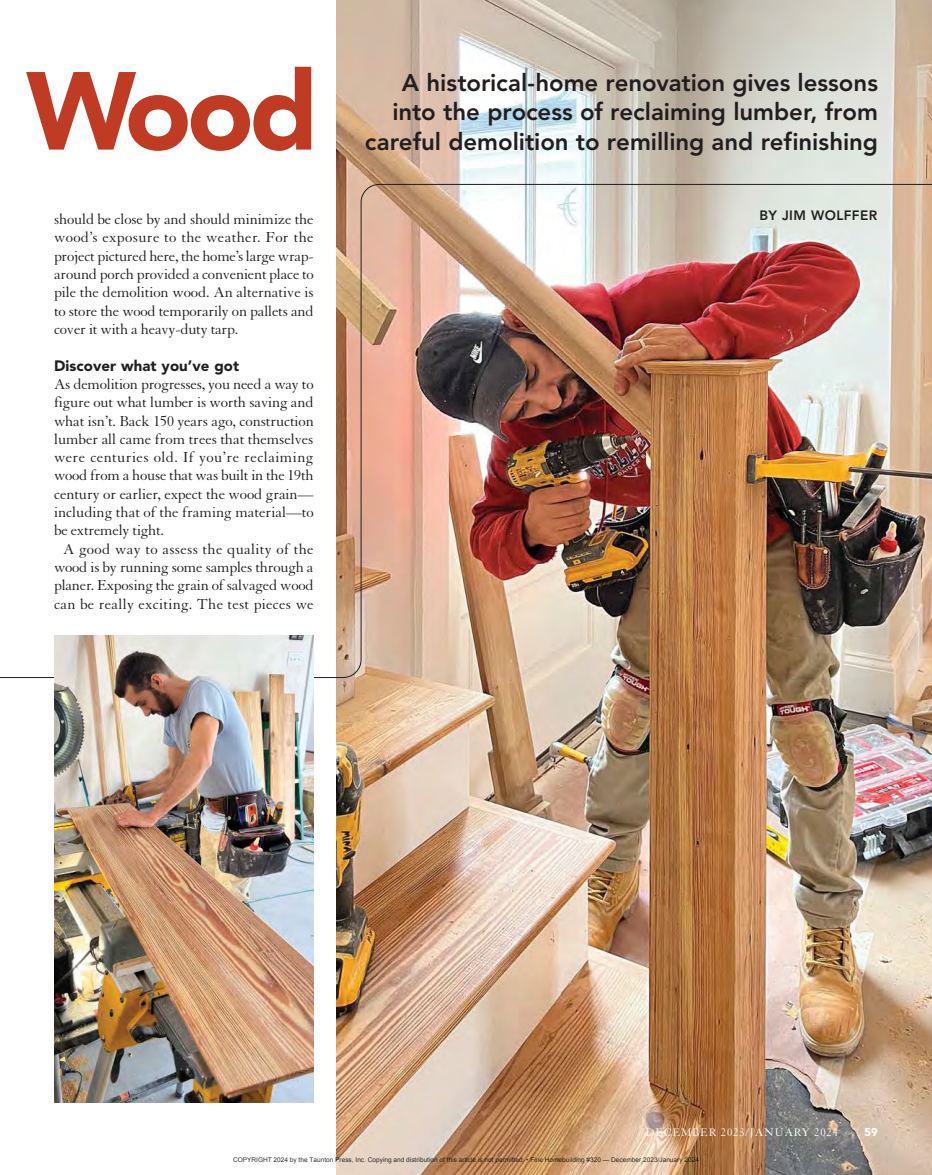
<style>
.page{position:relative;width:932px;height:1175px;background:#fff}
.page>*{position:absolute;margin:0;border:0;box-sizing:border-box;transform-origin:0 0}
.t1{font:900 109.5px "Avenir LT Std";color:#c03b24}
.t2{font:800 24px/29.1px "Avenir LT Std";letter-spacing:-.005em;color:#221e1f;text-align:right}
.t3{font:15.75px/18.3px "Granjon LT Std";letter-spacing:-.01em;color:#221e1f;text-align:justify}
.t4{font:15.75px "Granjon LT Std";letter-spacing:.025em;color:#221e1f}
.t5{font:15.75px "Granjon LT Std";letter-spacing:.015em;color:#221e1f}
.t6{font:15.75px "Granjon LT Std";letter-spacing:.02em;color:#221e1f}
.t7{font:900 15px "Avenir LT Std";letter-spacing:.005em;color:#221e1f}
.t8{font:800 13.5px "Avenir LT Std";letter-spacing:.03em;color:#221e1f}
.t9{font:12px "Granjon LT Std";letter-spacing:.07em;color:#fff}
.t10{font:900 11.25px "Avenir LT Std";color:#fff}
.t11{font:6.45px "Arial";color:rgb(0 0 0/.8)}
</style>
<div class="page">
<img style="left:336px;top:0;width:596px;height:1174px">
<img style="left:1px;top:184px;width:931px;height:494px">
<img style="left:54px;top:635px;width:260px;height:467px">
<p class="t1" style="left:26px;top:45px;width:294px">Wood</p>
<p class="t2" style="left:365px;top:69px;width:514px">A historical-home renovation gives lessons into the process of reclaiming lumber, from careful demolition to remilling and refinishing</p>
<p class="t3" style="left:54px;top:210px;width:261px">should be close by and should minimize the wood’s exposure to the weather. For the project pictured here, the home’s large wrap&shy;around porch provided a convenient place to pile the demolition wood. An alternative is to store the wood temporarily on pallets and cover it with a heavy-duty tarp.</p>
<p class="t7" style="left:54px;top:356px;width:187px">Discover what you’ve got</p>
<p class="t3" style="left:54px;top:375px;width:261px">As demolition progresses, you need a way to</p>
<p class="t3" style="left:54px;top:393px;width:261px">figure out what lumber is worth saving and</p>
<p class="t3" style="left:54px;top:412px;width:261px">what isn’t. Back 150 years ago, construction</p>
<p class="t3" style="left:54px;top:430px;width:261px">lumber all came from trees that themselves</p>
<p class="t4" style="left:54px;top:449px;width:261px">were centuries old. If you’re reclaiming</p>
<p class="t3" style="left:54px;top:467px;width:261px">wood from a house that was built in the 19th</p>
<p class="t3" style="left:54px;top:485px;width:261px">century or earlier, expect the wood grain—</p>
<p class="t3" style="left:54px;top:503px;width:261px">including that of the framing material—to</p>
<p class="t3" style="left:54px;top:521px;width:111px">be extremely tight.</p>
<p class="t6" style="left:63px;top:540px;width:252px">A good way to assess the quality of the</p>
<p class="t3" style="left:54px;top:558px;width:261px">wood is by running some samples through a</p>
<p class="t3" style="left:54px;top:576px;width:261px">planer. Exposing the grain of salvaged wood</p>
<p class="t5" style="left:54px;top:595px;width:261px">can be really exciting. The test pieces we</p>
<p class="t8" style="left:759px;top:207px;width:119px">BY JIM WOLFFER</p>
<p class="t9" style="left:645px;top:1126px;width:194px">DECEMBER 2023/JANUARY 2024</p>
<p class="t10" style="left:864px;top:1125px;width:15px">59</p>
<p class="t11" style="left:233px;top:1155px;width:467px">COPYRIGHT 2024 by the Taunton Press, Inc. Copying and distribution of this article is not permitted. • Fine Homebuilding #320 — December 2023/January 2024</p>
</div>
